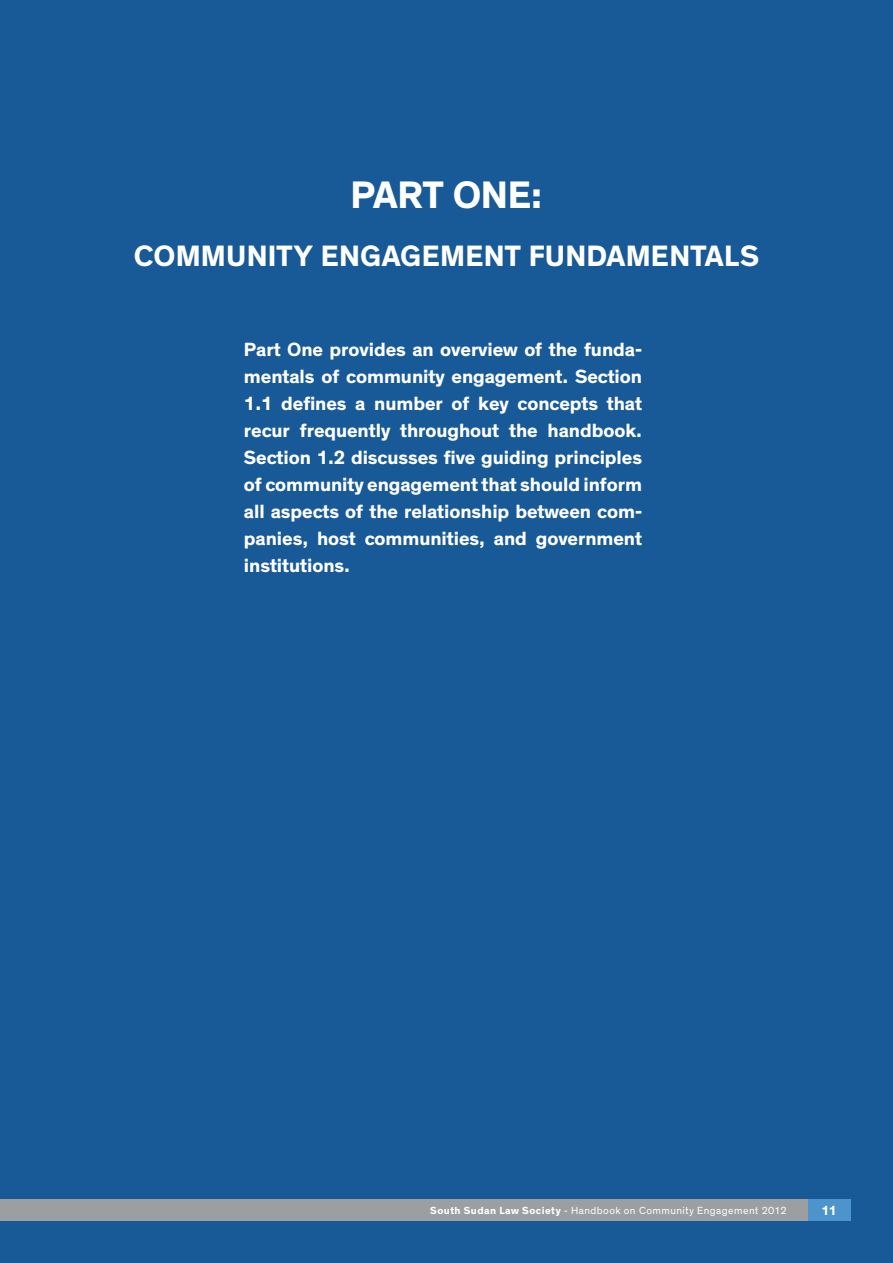
<style>
.page{position:relative;width:893px;height:1263px;background:#185997}
.page>*{position:absolute;margin:0;border:0;box-sizing:border-box;transform-origin:0 0}
.t1{font:700 39px "Theinhardt";letter-spacing:-.01em;color:#fff}
.t2{font:700 30px "Theinhardt";letter-spacing:.005em;color:#fff}
.t3{font:700 19.5px/27px "Theinhardt";letter-spacing:-.005em;color:#fff;text-align:justify}
.t4{font:700 13.5px "Theinhardt";color:#fff}
.t5{font:10.5px "Theinhardt";letter-spacing:.04em;color:#fff}
.s1{font-weight:700}
</style>
<div class="page">
<div style="left:0;top:1199px;width:850px;height:21px;background:#9c9e9f"></div>
<div style="left:808px;top:1199px;width:42px;height:21px;background:#4c94cb"></div>
<h1 class="t1" style="left:350px;top:170px;width:194px">PART ONE:</h1>
<h2 class="t2" style="left:134px;top:238px;width:627px">COMMUNITY ENGAGEMENT FUNDAMENTALS</h2>
<p class="t3" style="left:244px;top:336px;width:400px">Part One provides an overview of the funda&shy;mentals of community engagement. Section 1.1 defines a number of key concepts that recur frequently throughout the handbook.<br>Section 1.2 discusses five guiding principles of community engagement that should inform all aspects of the relationship between com&shy;panies, host communities, and government institutions.</p>
<p class="t5" style="left:430px;top:1204px;width:358px"><span class="s1">South Sudan Law Society</span> - Handbook on Community Engagement 2012</p>
<p class="t4" style="left:821px;top:1202px;width:17px">11</p>
</div>
